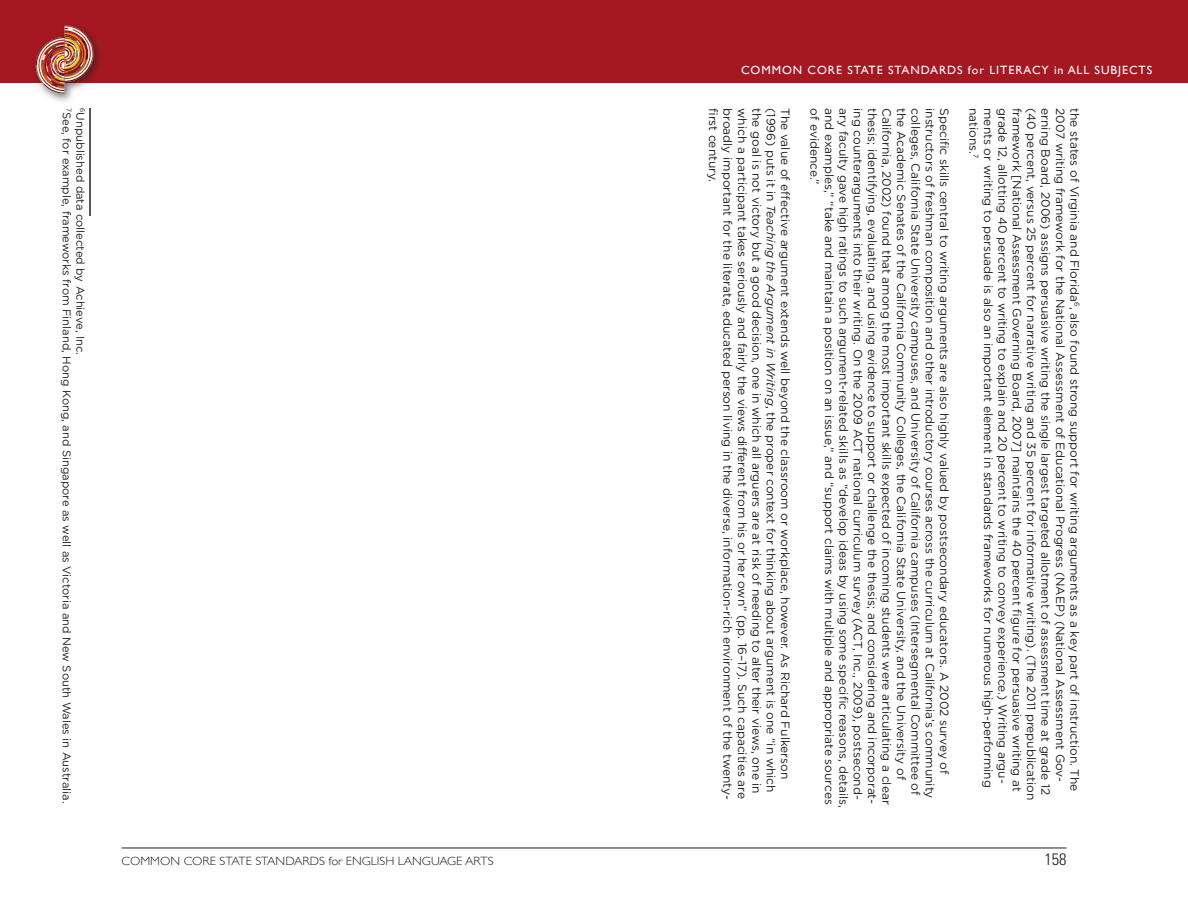
<style>
.page{position:relative;width:1188px;height:918px;background:#fff}
.page>*{position:absolute;margin:0;border:0;box-sizing:border-box;transform-origin:0 0}
.t1{font:300 condensed 16.5px "Univers";color:#231f20}
.t2{font:12px/14.4px "Gotham";color:#231f20}
.t3{font:12px "Gill Sans";letter-spacing:.08em;color:#fff}
.t4{font:300 12px "Gill Sans";color:#231f20;scale:1.05 1}
.t5{font:11.25px "Gotham";color:#231f20}
.t6{font:7.05px "Gotham";color:#231f20}
.t7{font:6.6px "Gotham";color:#231f20}
.s1{font-style:italic}
</style>
<div class="page">
<div style="left:0;top:0;width:1188px;height:82px;background:#a51822"></div>
<div style="left:32px;top:21px;width:72px;height:83px;background:#231f20;opacity:.66"></div>
<img style="left:36px;top:24px;width:57px;height:70px">
<hr style="left:122px;top:848px;width:944px;height:1px;background:#231f20">
<hr style="left:89px;top:108px;width:2px;height:108px;background:#231f20">
<p class="t3" style="left:741px;top:63px;width:413px">COMMON CORE STATE STANDARDS for LITERACY in ALL SUBJECTS</p>
<p class="t7" style="left:87px;top:108px;width:6px;rotate:90deg">6</p>
<p class="t2" style="left:721px;top:108px;width:76px;rotate:90deg">first century.</p>
<p class="t2" style="left:735px;top:108px;width:693px;rotate:90deg">broadly important for the literate, educated person living in the diverse, information-rich environment of the twenty-</p>
<p class="t2" style="left:750px;top:108px;width:692px;rotate:90deg">which a participant takes seriously and fairly the views different from his or her own” (pp. 16–17). Such capacities are</p>
<p class="t2" style="left:764px;top:108px;width:687px;rotate:90deg">the goal is not victory but a good decision, one in which all arguers are at risk of needing to alter their views, one in</p>
<p class="t7" style="left:73px;top:108px;width:5px;rotate:90deg">7</p>
<p class="t2" style="left:880px;top:108px;width:698px;rotate:90deg">thesis; identifying, evaluating, and using evidence to support or challenge the thesis; and considering and incorporat-</p>
<p class="t2" style="left:894px;top:108px;width:698px;rotate:90deg">California, 2002) found that among the most important skills expected of incoming students were articulating a clear</p>
<p class="t2" style="left:909px;top:108px;width:674px;rotate:90deg">the Academic Senates of the California Community Colleges, the California State University, and the University of</p>
<p class="t2" style="left:923px;top:108px;width:689px;rotate:90deg">colleges, California State University campuses, and University of California campuses (Intersegmental Committee of</p>
<p class="t2" style="left:938px;top:108px;width:692px;rotate:90deg">instructors of freshman composition and other introductory courses across the curriculum at California’s community</p>
<p class="t2" style="left:952px;top:108px;width:668px;rotate:90deg">Specific skills central to writing arguments are also highly valued by postsecondary educators. A 2002 survey of</p>
<p class="t2" style="left:779px;top:108px;width:686px;rotate:90deg">(1996) puts it in <span class="s1">Teaching the Argument in Writing</span>, the proper context for thinking about argument is one “in which</p>
<p class="t2" style="left:793px;top:108px;width:673px;rotate:90deg">The value of effective argument extends well beyond the classroom or workplace, however. As Richard Fulkerson</p>
<p class="t2" style="left:822px;top:108px;width:78px;rotate:90deg">of evidence.”</p>
<p class="t2" style="left:837px;top:108px;width:698px;rotate:90deg">and examples,” “take and maintain a position on an issue,” and “support claims with multiple and appropriate sources</p>
<p class="t2" style="left:851px;top:108px;width:701px;rotate:90deg">ary faculty gave high ratings to such argument-related skills as “develop ideas by using some specific reasons, details,</p>
<p class="t2" style="left:866px;top:108px;width:693px;rotate:90deg">ing counterarguments into their writing. On the 2009 ACT national curriculum survey (ACT, Inc., 2009), postsecond-</p>
<p class="t5" style="left:74px;top:112px;width:693px;rotate:90deg">See, for example, frameworks from Finland, Hong Kong, and Singapore as well as Victoria and New South Wales in Australia.</p>
<p class="t5" style="left:88px;top:112px;width:244px;rotate:90deg">Unpublished data collected by Achieve, Inc.</p>
<p class="t2" style="left:1082px;top:108px;width:685px;rotate:90deg">the states of Virginia and Florida<sup>6</sup>, also found strong support for writing arguments as a key part of instruction. The<br>2007 writing framework for the National Assessment of Educational Progress (NAEP) (National Assessment Gov-</p>
<p class="t2" style="left:1010px;top:108px;width:677px;rotate:90deg">grade 12, allotting 40 percent to writing to explain and 20 percent to writing to convey experience.) Writing argu-</p>
<p class="t2" style="left:1024px;top:108px;width:685px;rotate:90deg">framework [National Assessment Governing Board, 2007] maintains the 40 percent figure for persuasive writing at</p>
<p class="t2" style="left:1039px;top:108px;width:694px;rotate:90deg">(40 percent, versus 25 percent for narrative writing and 35 percent for informative writing). (The 2011 prepublication</p>
<p class="t2" style="left:1053px;top:108px;width:689px;rotate:90deg">erning Board, 2006) assigns persuasive writing the single largest targeted allotment of assessment time at grade 12</p>
<p class="t2" style="left:981px;top:108px;width:48px;rotate:90deg">nations.</p>
<p class="t2" style="left:996px;top:108px;width:681px;rotate:90deg">ments or writing to persuade is also an important element in standards frameworks for numerous high-performing</p>
<p class="t6" style="left:981px;top:154px;width:6px;rotate:90deg">7</p>
<p class="t4" style="left:122px;top:851px;width:356px">COMMON CORE STATE STANDARDS for ENGLISH LANGUAGE ARTS</p>
<h1 class="t1" style="left:1045px;top:849px;width:23px">158</h1>
</div>
